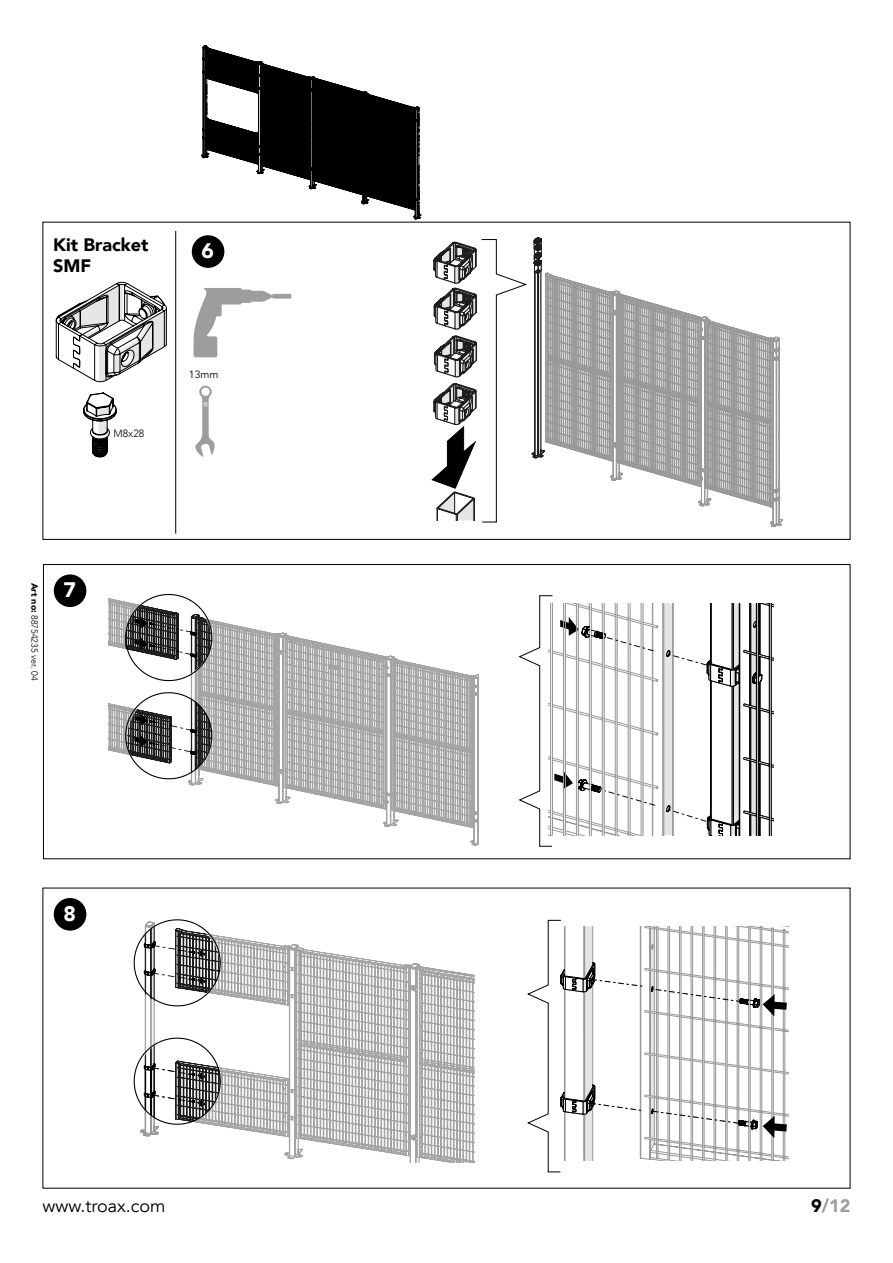
<style>
.page{position:relative;width:893px;height:1263px;background:#fff}
.page>*{position:absolute;margin:0;border:0;box-sizing:border-box;transform-origin:0 0}
.t1{font:900 21px "Avenir LT";color:#fff}
.t2{font:18px "Avenir LT";color:#000}
.t3{font:900 18px/21.6px "Avenir LT";color:#000}
.t4{font:900 18px "Avenir LT";color:#9d9d9c}
.t5{font:300 10.5px "Avenir LT";color:#000}
.t6{font:10.5px "Avenir LT";color:#000}
.t7{font:300 9px "Avenir LT";color:#000}
.s1{font-weight:900}
.s2{color:#000}
</style>
<div class="page">
<hr style="left:175px;top:231px;width:1px;height:303px;background:#000">
<svg style="left:222px;top:538px;width:253px;height:351px"></svg>
<svg style="left:144px;top:459px;width:78px;height:430px"></svg>
<svg style="left:201px;top:45px;width:221px;height:174px"></svg>
<svg style="left:56px;top:282px;width:111px;height:100px"></svg>
<svg style="left:83px;top:393px;width:34px;height:64px"></svg>
<svg style="left:144px;top:579px;width:335px;height:271px"></svg>
<svg style="left:108px;top:590px;width:371px;height:238px"></svg>
<svg style="left:133px;top:919px;width:342px;height:244px"></svg>
<svg style="left:431px;top:237px;width:352px;height:290px"></svg>
<svg style="left:518px;top:595px;width:256px;height:252px"></svg>
<svg style="left:527px;top:919px;width:262px;height:254px"></svg>
<div style="left:192px;top:235px;width:32px;height:33px;background:#000;border-radius:50%"></div>
<div style="left:54px;top:574px;width:32px;height:33px;background:#000;border-radius:50%"></div>
<div style="left:54px;top:898px;width:32px;height:32px;background:#000;border-radius:50%"></div>
<svg style="left:194px;top:288px;width:97px;height:69px"></svg>
<svg style="left:195px;top:386px;width:20px;height:71px"></svg>
<h2 class="t3" style="left:53px;top:233px;width:97px">Kit Bracket<br>SMF</h2>
<h1 class="t1" style="left:202px;top:238px;width:14px">6</h1>
<p class="t5" style="left:114px;top:427px;width:32px">M8x28</p>
<p class="t6" style="left:189px;top:369px;width:31px">13mm</p>
<p class="t7" style="left:40px;top:583px;width:99px;rotate:90deg"><span class="s1">Art no:</span> 88754235 ver. 04</p>
<h1 class="t1" style="left:64px;top:577px;width:14px">7</h1>
<h1 class="t1" style="left:64px;top:901px;width:14px">8</h1>
<h2 class="t2" style="left:43px;top:1195px;width:125px">www.troax.com</h2>
<h2 class="t4" style="left:811px;top:1195px;width:41px"><span class="s2">9</span>/12</h2>
</div>
